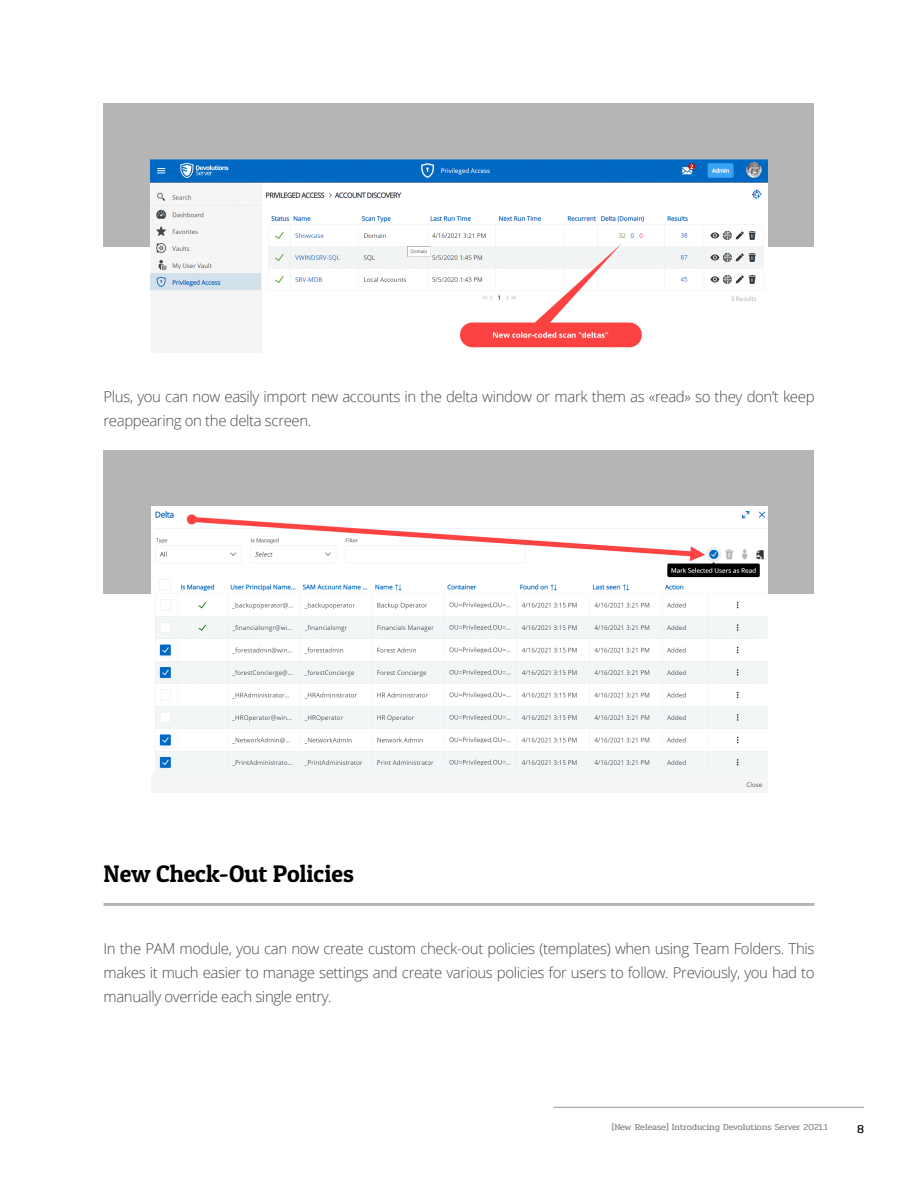
<style>
.page{position:relative;width:918px;height:1188px;background:#fff}
.page>*{position:absolute;margin:0;border:0;box-sizing:border-box;transform-origin:0 0}
.Sous-titre_level2{font:24px "Patua One";color:#000}
.t1{font:300 15px/24px "Open Sans";letter-spacing:-.025em;color:#4a4a4a}
.t2{font:12px "Pridi";color:#000}
.t3{font:9px "Pridi";color:#858485}
</style>
<div class="page">
<hr style="left:554px;top:1107px;width:310px;height:1px;background:#939598">
<div style="left:104px;top:103px;width:710px;height:144px;background:#b5b5b5"></div>
<img style="left:150px;top:160px;width:618px;height:193px">
<div style="left:104px;top:450px;width:710px;height:144px;background:#b5b5b5"></div>
<img style="left:151px;top:507px;width:617px;height:286px">
<hr style="left:104px;top:903px;width:710px;height:3px;background:#969696">
<p class="t1" style="left:104px;top:384px;width:713px">Plus, you can now easily import new accounts in the delta window or mark them as «read» so they don’t keep reappearing on the delta screen.</p>
<p class="Sous-titre_level2" style="left:104px;top:859px;width:252px">New Check-Out Policies</p>
<p class="t1" style="left:104px;top:936px;width:713px;text-align:justify">In the PAM module, you can now create custom check-out policies (templates) when using Team Folders. This makes it much easier to manage settings and create various policies for users to follow. Previously, you had to manually override each single entry.</p>
<p class="t3" style="left:612px;top:1121px;width:218px">[New Release] Introducing Devolutions Server 2021.1</p>
<p class="t2" style="left:857px;top:1121px;width:8px">8</p>
</div>
